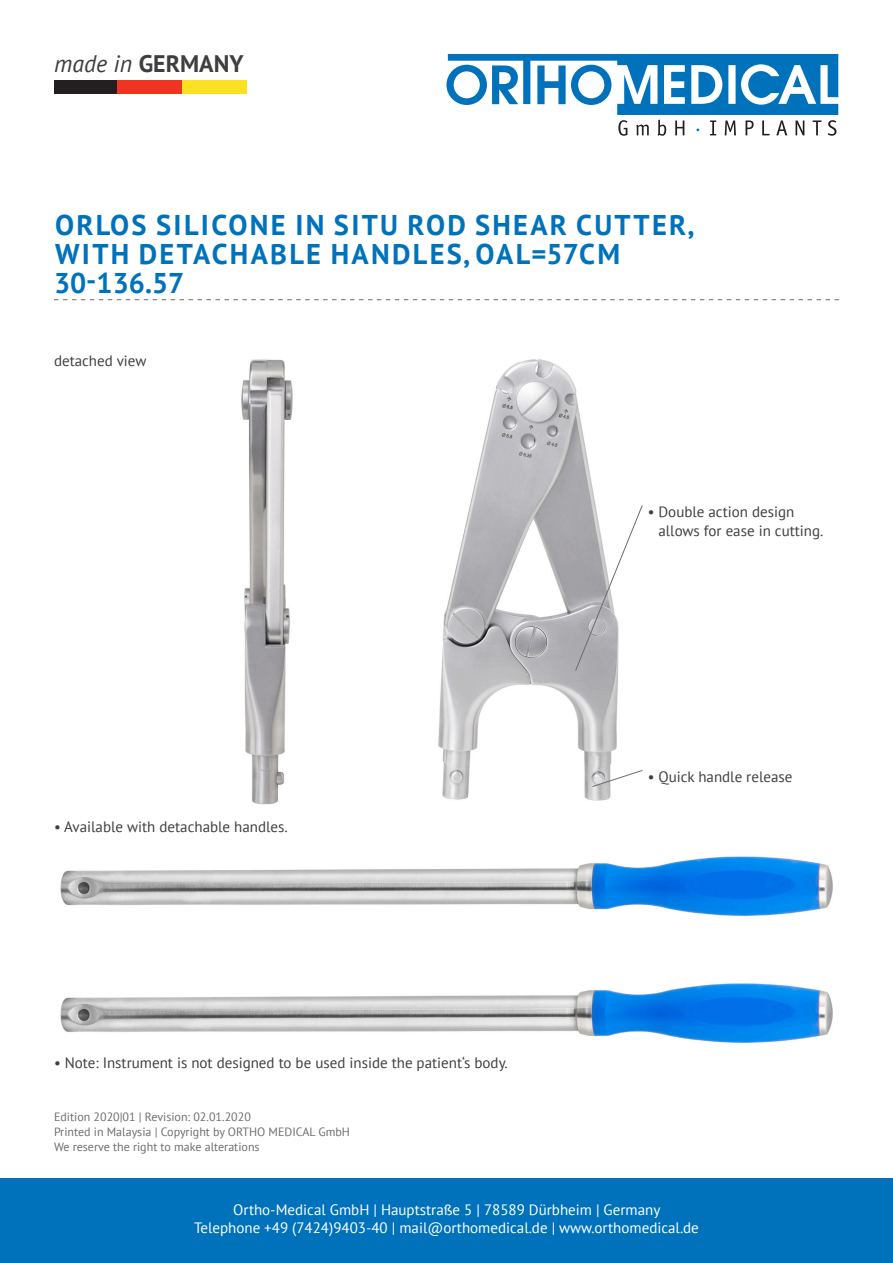
<style>
.page{position:relative;width:893px;height:1263px;background:#fff}
.page>*{position:absolute;margin:0;border:0;box-sizing:border-box;transform-origin:0 0}
.t1{font:700 28.5px/28.8px "PT Sans";letter-spacing:.08em;color:#0072bc}
.t2{font:700 23.85px "PT Sans";color:#3e3e3f}
.t3{font:15px/19.5px "PT Sans";color:#3e3e3f}
.t4{font:15px/18px "PT Sans";color:#fff;text-align:center}
.t5{font:12px/15px "PT Sans";color:#6c6d70}
.s1{font-weight:400;font-style:italic}
</style>
<div class="page">
<img style="left:438px;top:359px;width:180px;height:442px">
<img style="left:241px;top:359px;width:52px;height:446px">
<img style="left:60px;top:856px;width:773px;height:187px">
<svg style="left:446px;top:54px;width:392px;height:82px"></svg>
<div style="left:0;top:1179px;width:893px;height:84px;background:#0072bc"></div>
<svg style="left:54px;top:299px;width:785px;height:1px"></svg>
<svg style="left:575px;top:505px;width:68px;height:166px"></svg>
<svg style="left:592px;top:770px;width:51px;height:17px"></svg>
<div style="left:54px;top:80px;width:64px;height:14px;background:#231f20"></div>
<div style="left:117px;top:80px;width:65px;height:14px;background:#ef3522"></div>
<div style="left:182px;top:80px;width:65px;height:14px;background:#fce123"></div>
<h2 class="t2" style="left:54px;top:48px;width:191px"><span class="s1">made in</span> GERMANY</h2>
<h1 class="t1" style="left:54px;top:210px;width:641px">ORLOS SILICONE IN SITU ROD SHEAR CUTTER,<br>WITH DETACHABLE HANDLES, OAL=57CM<br>30-136.57</h1>
<p class="t3" style="left:54px;top:351px;width:94px">detached view</p>
<p class="t3" style="left:54px;top:816px;width:235px">• Available with detachable handles.</p>
<p class="t3" style="left:54px;top:1052px;width:455px">• Note: Instrument is not designed to be used inside the patient‘s body.</p>
<p class="t5" style="left:54px;top:1109px;width:297px">Edition 2020|01 | Revision: 02.01.2020<br>Printed in Malaysia | Copyright by ORTHO MEDICAL GmbH<br>We reserve the right to make alterations</p>
<p class="t3" style="left:658px;top:501px;width:166px;text-indent:-11px">• Double action design allows for ease in cutting.</p>
<p class="t3" style="left:648px;top:766px;width:146px">• Quick handle release</p>
<p class="t4" style="left:194px;top:1200px;width:506px">Ortho-Medical GmbH | Hauptstraße 5 | 78589 Dürbheim | Germany<br>Telephone +49 (7424)9403-40 | mail@orthomedical.de | www.orthomedical.de</p>
</div>
